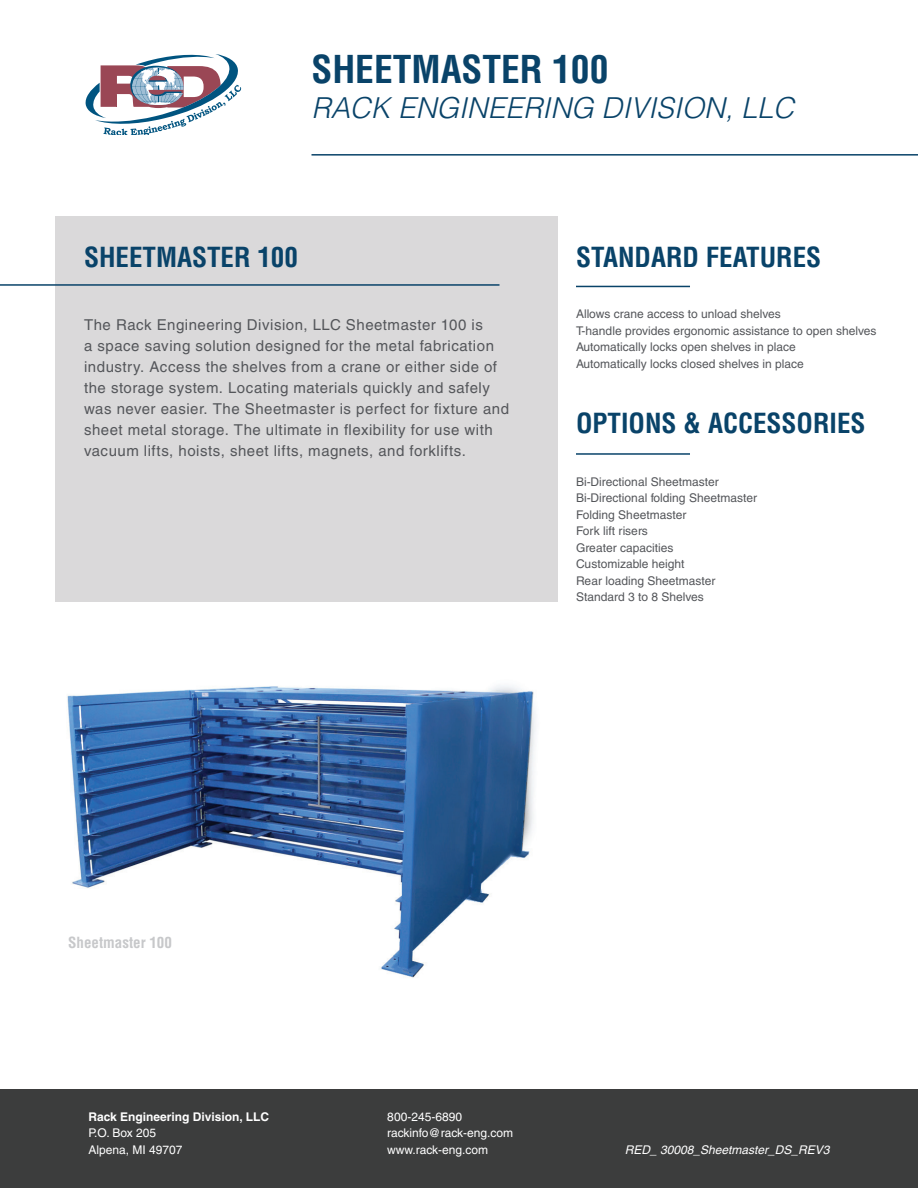
<style>
.page{position:relative;width:918px;height:1188px;background:#fff}
.page>*{position:absolute;margin:0;border:0;box-sizing:border-box;transform-origin:0 0}
.t1{font:700 condensed 37.5px "Helvetica";color:#094369}
.t2{font:italic 300 28.8px "Helvetica";color:#094369}
.t3{font:700 condensed 27px "Helvetica";color:#094369}
.t4{font:15px/21px "Helvetica";letter-spacing:.035em;color:#54565a}
.t5{font:700 condensed 15px "Helvetica";color:#c7c8ca}
.t6{font:12px/16.5px "Helvetica";color:#54565a}
.t7{font:12px/16.5px "Helvetica";color:#fff}
.t8{font:italic 12px "Helvetica";color:#fff}
.t9{font:700 12px "Helvetica";color:#fff}
</style>
<div class="page">
<img style="left:67px;top:685px;width:469px;height:293px">
<hr style="left:576px;top:286px;width:114px;height:1px;background:#094369">
<div style="left:55px;top:216px;width:502px;height:385px;background:#dad9da"></div>
<hr style="left:0;top:284px;width:500px;height:2px;background:#094369">
<hr style="left:312px;top:154px;width:606px;height:2px;background:#094369">
<div style="left:0;top:1090px;width:918px;height:98px;background:#3c3d3d"></div>
<hr style="left:576px;top:453px;width:114px;height:2px;background:#094369">
<svg style="left:86px;top:54px;width:155px;height:81px"></svg>
<h1 class="t1" style="left:312px;top:47px;width:298px">SHEETMASTER 100</h1>
<h2 class="t2" style="left:312px;top:89px;width:484px">RACK ENGINEERING DIVISION, LLC</h2>
<h3 class="t3" style="left:84px;top:241px;width:215px">SHEETMASTER 100</h3>
<h3 class="t3" style="left:576px;top:241px;width:247px">STANDARD FEATURES</h3>
<p class="t4" style="left:84px;top:314px;width:426px">The Rack Engineering Division, LLC Sheetmaster 100 is<br>a space saving solution designed for the metal fabrication industry. Access the shelves from a crane or either side of the storage system. Locating materials quickly and safely was never easier. The Sheetmaster is perfect for fixture and sheet metal storage. The ultimate in flexibility for use with vacuum lifts, hoists, sheet lifts, magnets, and forklifts.</p>
<p class="t6" style="left:576px;top:306px;width:302px">Allows crane access to unload shelves<br>T-handle provides ergonomic assistance to open shelves Automatically locks open shelves in place<br>Automatically locks closed shelves in place</p>
<h3 class="t3" style="left:576px;top:407px;width:291px">OPTIONS &amp; ACCESSORIES</h3>
<p class="t6" style="left:576px;top:473px;width:183px">Bi-Directional Sheetmaster<br>Bi-Directional folding Sheetmaster<br>Folding Sheetmaster<br>Fork lift risers<br>Greater capacities<br>Customizable height<br>Rear loading Sheetmaster<br>Standard 3 to 8 Shelves</p>
<p class="t5" style="left:68px;top:934px;width:105px">Sheetmaster 100</p>
<p class="t9" style="left:88px;top:1109px;width:182px">Rack Engineering Division, LLC</p>
<p class="t7" style="left:88px;top:1125px;width:96px">P.O. Box 205<br>Alpena, MI 49707</p>
<p class="t7" style="left:387px;top:1108px;width:127px">800-245-6890 rackinfo@rack-eng.com www.rack-eng.com</p>
<p class="t8" style="left:625px;top:1143px;width:206px">RED_ 30008_Sheetmaster_DS_REV3</p>
</div>
